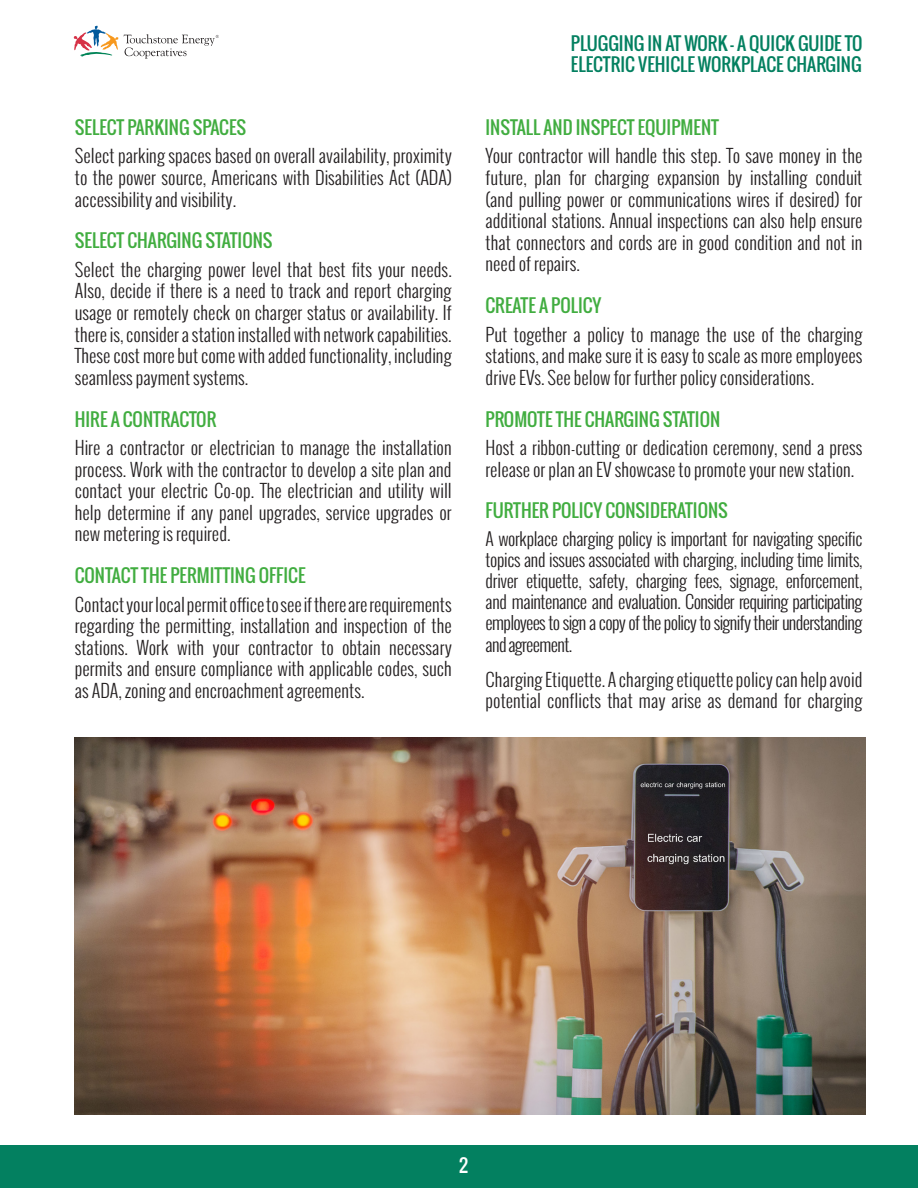
<style>
.page{position:relative;width:918px;height:1188px;background:#fff}
.page>*{position:absolute;margin:0;border:0;box-sizing:border-box;transform-origin:0 0}
.body{font:300 18px/21.6px "Oswald";color:#231f20;text-align:justify}
.Headings{font:18px "Oswald";color:#41ad40}
.t1{font:18px/21.6px "Oswald";color:#038060}
.body-2{font:18px "Oswald";color:#41ad40}
.t2{font:18px "Oswald";color:#fff}
.body-3{font:300 17.85px/21.3px "Oswald";letter-spacing:-.04em;color:#231f20;text-align:justify}
.body-4{font:300 17.55px/21px "Oswald";letter-spacing:-.02em;color:#231f20;text-align:justify}
.s1{font-size:17.55px}
.s2{font-size:18px}
</style>
<div class="page">
<img style="left:75px;top:737px;width:790px;height:377px">
<div style="left:0;top:1146px;width:918px;height:42px;background:#038060"></div>
<svg style="left:74px;top:26px;width:145px;height:33px"></svg>
<p class="Headings" style="left:75px;top:114px;width:173px">SELECT PARKING SPACES</p>
<p class="body" style="left:75px;top:145px;width:378px">Select parking spaces based on overall availability, proximity to the power source, Americans with Disabilities Act (ADA) accessibility and visibility.</p>
<p class="body-2" style="left:75px;top:227px;width:199px">SELECT CHARGING STATIONS</p>
<p class="body" style="left:75px;top:258px;width:378px">Select the charging power level that best fits your needs.<br>Also, decide if there is a need to track and report charging usage or remotely check on charger status or availability. If there is, consider a station installed with network capabilities.<br>These cost more but come with added functionality, including seamless payment systems.</p>
<p class="Headings" style="left:75px;top:405px;width:143px">HIRE A CONTRACTOR</p>
<p class="body" style="left:75px;top:437px;width:378px">Hire a contractor or electrician to manage the installation process. Work with the contractor to develop a site plan and contact your electric Co-op. The electrician and utility will help determine if any panel upgrades, service upgrades or new metering is required.</p>
<p class="Headings" style="left:75px;top:562px;width:232px">CONTACT THE PERMITTING OFFICE</p>
<p class="body" style="left:75px;top:593px;width:378px">Contact your local permit office to see if there are requirements regarding the permitting, installation and inspection of the stations. Work with your contractor to obtain necessary permits and ensure compliance with applicable codes, such as ADA, zoning and encroachment agreements.</p>
<p class="t1" style="left:571px;top:32px;width:293px">PLUGGING IN AT WORK – A QUICK GUIDE TO<br>ELECTRIC VEHICLE WORKPLACE CHARGING</p>
<p class="Headings" style="left:486px;top:114px;width:235px">INSTALL AND INSPECT EQUIPMENT</p>
<p class="body" style="left:486px;top:145px;width:378px">Your contractor will handle this step. To save money in the future, plan for charging expansion by installing conduit (and pulling power or communications wires if desired) for additional stations. Annual inspections can also help ensure that connectors and cords are in good condition and not in need of repairs.</p>
<p class="Headings" style="left:486px;top:292px;width:117px">CREATE A POLICY</p>
<p class="body" style="left:486px;top:323px;width:378px">Put together a policy to manage the use of the charging stations, and make sure it is easy to scale as more employees drive EVs. See below for further policy considerations.</p>
<p class="Headings" style="left:486px;top:405px;width:236px">PROMOTE THE CHARGING STATION</p>
<p class="body" style="left:486px;top:437px;width:378px">Host a ribbon-cutting or dedication ceremony, send a press release or plan an EV showcase to promote your new station.</p>
<p class="body-2" style="left:486px;top:497px;width:244px">FURTHER POLICY CONSIDERATIONS</p>
<p class="body-4" style="left:486px;top:528px;width:379px">A workplace charging policy is important for navigating specific topics and issues associated with charging, including time limits, driver etiquette, safety, charging fees, signage, enforcement,</p>
<p class="body-3" style="left:486px;top:591px;width:378px"><span class="s1">and</span> <span class="s2">maintenance and evaluation.</span> Consider requiring participating employees to sign a copy of the policy to signify their understanding and agreement.</p>
<p class="body" style="left:486px;top:668px;width:378px">Charging Etiquette. A charging etiquette policy can help avoid potential conflicts that may arise as demand for charging</p>
<p class="t2" style="left:459px;top:1152px;width:10px">2</p>
</div>
